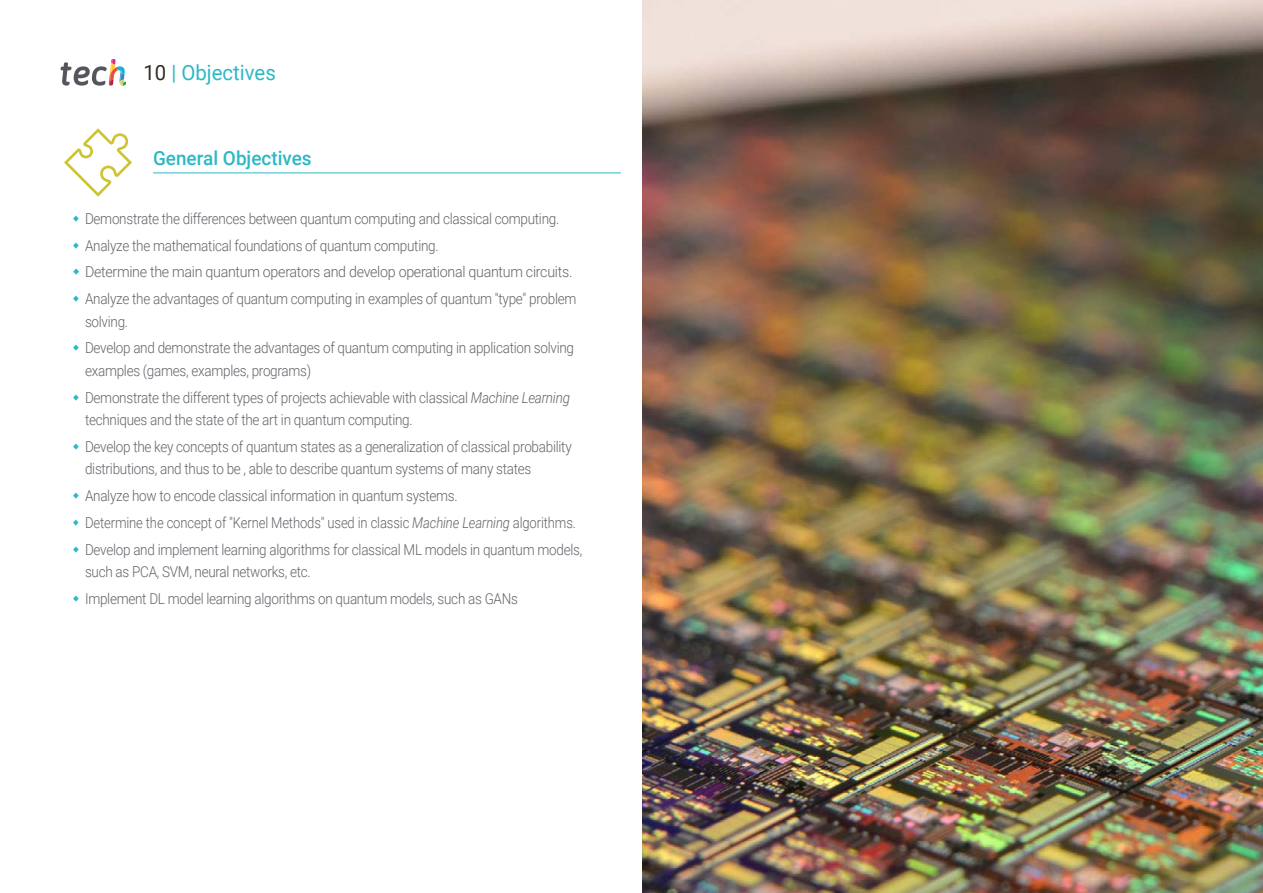
<style>
.page{position:relative;width:1263px;height:893px;background:#fff}
.page>*{position:absolute;margin:0;border:0;box-sizing:border-box;transform-origin:0 0}
.t1{font:21px "Roboto";color:#2db8c5}
.t2{font:500 19.5px "Roboto";color:#2db8c5}
.t3{font:300 15px/26.7px "Roboto";letter-spacing:-.02em;color:#61646a;scale:.9 1}
.s1{color:#312e20}
.s2{font-style:italic}
</style>
<div class="page">
<svg style="left:64px;top:128px;width:68px;height:69px"></svg>
<img style="left:642px;top:0;width:621px;height:893px">
<svg style="left:61px;top:59px;width:65px;height:27px"></svg>
<hr style="left:153px;top:173px;width:468px;height:1px;background:#2db8c5">
<h1 class="t1" style="left:144px;top:57px;width:134px"><span class="s1">10</span> | Objectives</h1>
<h2 class="t2" style="left:153px;top:144px;width:160px">General Objectives</h2>
<p class="t3" style="left:85px;top:205px;width:547px">Demonstrate the differences between quantum computing and classical computing.<br>Analyze the mathematical foundations of quantum computing.<br>Determine the main quantum operators and develop operational quantum circuits.<br>Analyze the advantages of quantum computing in examples of quantum "type" problem</p>
<p class="t3" style="left:85px;top:307px;width:545px">solving.<br>Develop and demonstrate the advantages of quantum computing in application solving</p>
<p class="t3" style="left:85px;top:357px;width:540px">examples (games, examples, programs)<br>Demonstrate the different types of projects achievable with classical <span class="s2">Machine Learning</span></p>
<p class="t3" style="left:85px;top:406px;width:542px">techniques and the state of the art in quantum computing.<br>Develop the key concepts of quantum states as a generalization of classical probability</p>
<p class="t3" style="left:85px;top:455px;width:554px">distributions, and thus to be , able to describe quantum systems of many states<br>Analyze how to encode classical information in quantum systems.<br>Determine the concept of "Kernel Methods" used in classic <span class="s2">Machine Learning</span> algorithms.<br>Develop and implement learning algorithms for classical ML models in quantum models,</p>
<p class="t3" style="left:85px;top:558px;width:482px">such as PCA, SVM, neural networks, etc.<br>Implement DL model learning algorithms on quantum models, such as GANs</p>
</div>
